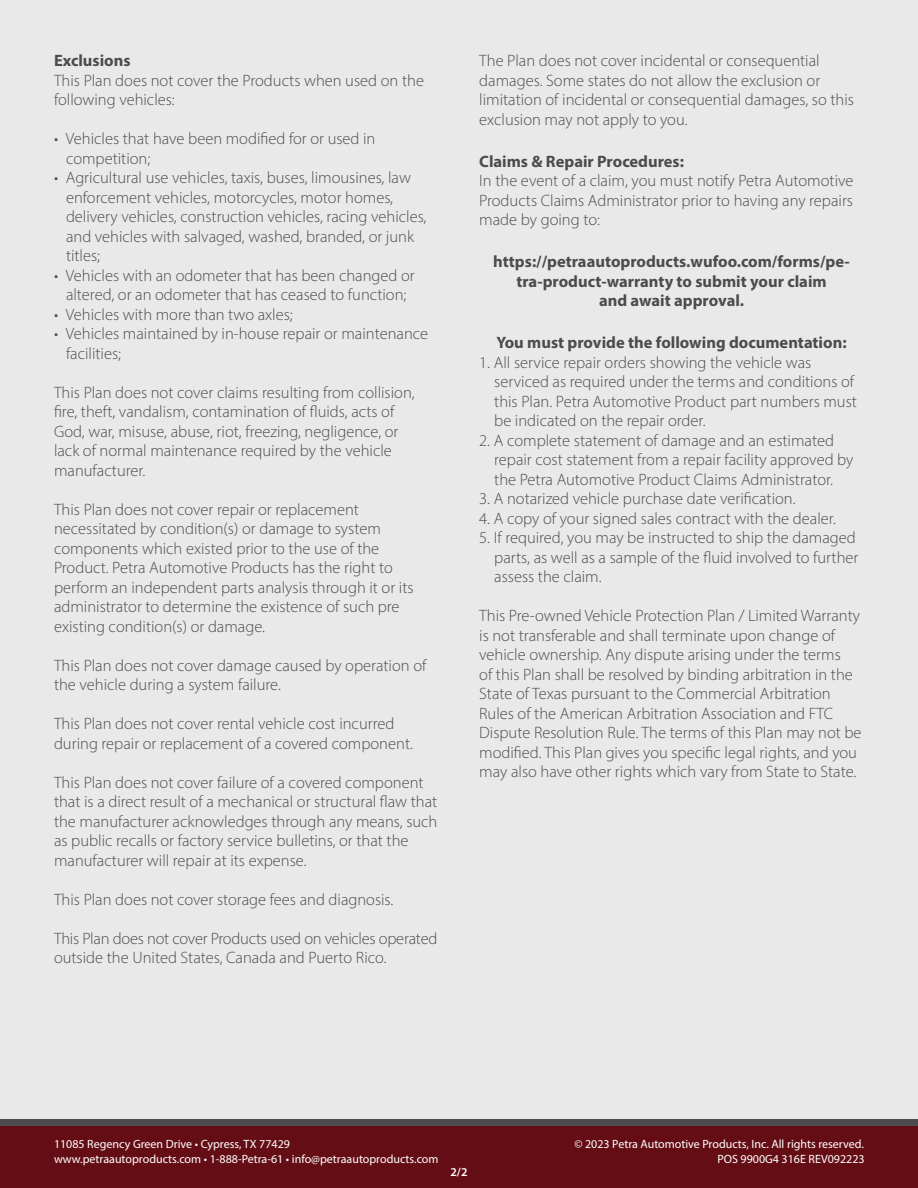
<style>
.page{position:relative;width:918px;height:1188px;background:#fff}
.page>*{position:absolute;margin:0;border:0;box-sizing:border-box;transform-origin:0 0}
.Body_Bullet_Copy{font:300 16.5px/19.5px "Myriad Pro";color:#4d4c4c}
.body_Copy{font:300 16.5px/19.5px "Myriad Pro";color:#4d4c4c}
.Body_Sub_Header{font:700 16.5px/19.5px "Myriad Pro";color:#4d4c4c;text-align:center}
.t1{font:12px/14.4px "Myriad Pro";color:#fff}
.t2{font:600 12px "Myriad Pro";color:#fff}
</style>
<div class="page">
<div style="left:0;top:0;width:918px;height:1138px;background:#e9e9e9"></div>
<div style="left:0;top:1125px;width:918px;height:63px;background:#640d14"></div>
<div style="left:0;top:1119px;width:918px;height:6px;background:#4d4c4c"></div>
<p class="Body_Sub_Header" style="left:54px;top:51px;width:78px">Exclusions</p>
<p class="body_Copy" style="left:54px;top:70px;width:372px">This Plan does not cover the Products when used on the</p>
<p class="body_Copy" style="left:54px;top:90px;width:122px">following vehicles:</p>
<p class="Body_Bullet_Copy" style="left:66px;top:129px;width:311px;text-indent:-12px">• Vehicles that have been modified for or used in competition;</p>
<p class="Body_Bullet_Copy" style="left:66px;top:168px;width:362px;text-indent:-12px">• Agricultural use vehicles, taxis, buses, limousines, law enforcement vehicles, motorcycles, motor homes, delivery vehicles, construction vehicles, racing vehicles, and vehicles with salvaged, washed, branded, or junk titles;</p>
<p class="Body_Bullet_Copy" style="left:54px;top:265px;width:362px;text-align:center">• Vehicles with an odometer that has been changed or altered, or an odometer that has ceased to function;</p>
<p class="Body_Bullet_Copy" style="left:54px;top:304px;width:240px">• Vehicles with more than two axles;</p>
<p class="Body_Bullet_Copy" style="left:66px;top:324px;width:364px;text-indent:-12px">• Vehicles maintained by in-house repair or maintenance facilities;</p>
<p class="Body_Bullet_Copy" style="left:54px;top:382px;width:362px">This Plan does not cover claims resulting from collision,</p>
<p class="Body_Bullet_Copy" style="left:54px;top:402px;width:342px">fire, theft, vandalism, contamination of fluids, acts of</p>
<p class="Body_Bullet_Copy" style="left:54px;top:421px;width:346px">God, war, misuse, abuse, riot, freezing, negligence, or</p>
<p class="Body_Bullet_Copy" style="left:54px;top:441px;width:339px">lack of normal maintenance required by the vehicle</p>
<p class="Body_Bullet_Copy" style="left:54px;top:460px;width:93px">manufacturer.</p>
<p class="Body_Bullet_Copy" style="left:54px;top:499px;width:307px">This Plan does not cover repair or replacement</p>
<p class="Body_Bullet_Copy" style="left:54px;top:519px;width:328px">necessitated by condition(s) or damage to system</p>
<p class="Body_Bullet_Copy" style="left:54px;top:538px;width:327px">components which existed prior to the use of the</p>
<p class="Body_Bullet_Copy" style="left:54px;top:558px;width:340px">Product. Petra Automotive Products has the right to</p>
<p class="Body_Bullet_Copy" style="left:54px;top:577px;width:361px">perform an independent parts analysis through it or its</p>
<p class="Body_Bullet_Copy" style="left:54px;top:597px;width:347px">administrator to determine the existence of such pre</p>
<p class="Body_Bullet_Copy" style="left:54px;top:616px;width:213px">existing condition(s) or damage.</p>
<p class="body_Copy" style="left:54px;top:655px;width:374px">This Plan does not cover damage caused by operation of the vehicle during a system failure.</p>
<p class="body_Copy" style="left:54px;top:714px;width:360px">This Plan does not cover rental vehicle cost incurred during repair or replacement of a covered component.</p>
<p class="body_Copy" style="left:54px;top:772px;width:385px">This Plan does not cover failure of a covered component that is a direct result of a mechanical or structural flaw that the manufacturer acknowledges through any means, such as public recalls or factory service bulletins, or that the manufacturer will repair at its expense.</p>
<p class="body_Copy" style="left:54px;top:889px;width:341px">This Plan does not cover storage fees and diagnosis.</p>
<p class="body_Copy" style="left:54px;top:928px;width:385px">This Plan does not cover Products used on vehicles operated outside the United States, Canada and Puerto Rico.</p>
<p class="Body_Bullet_Copy" style="left:479px;top:51px;width:342px">The Plan does not cover incidental or consequential</p>
<p class="Body_Bullet_Copy" style="left:479px;top:70px;width:343px">damages. Some states do not allow the exclusion or</p>
<p class="Body_Bullet_Copy" style="left:479px;top:90px;width:376px">limitation of incidental or consequential damages, so this</p>
<p class="Body_Bullet_Copy" style="left:479px;top:109px;width:210px">exclusion may not apply to you.</p>
<p class="Body_Sub_Header" style="left:479px;top:151px;width:206px">Claims &amp; Repair Procedures:</p>
<p class="body_Copy" style="left:479px;top:171px;width:376px">In the event of a claim, you must notify Petra Automotive</p>
<p class="body_Copy" style="left:479px;top:190px;width:375px">Products Claims Administrator prior to having any repairs</p>
<p class="body_Copy" style="left:479px;top:210px;width:122px">made by going to:</p>
<p class="Body_Sub_Header" style="left:493px;top:252px;width:358px">https://petraautoproducts.wufoo.com/forms/pe&shy;tra-product-warranty to submit your claim</p>
<p class="Body_Sub_Header" style="left:599px;top:291px;width:147px">and await approval.</p>
<p class="Body_Sub_Header" style="left:497px;top:333px;width:352px">You must provide the following documentation:</p>
<p class="Body_Bullet_Copy" style="left:479px;top:352px;width:334px">1. All service repair orders showing the vehicle was</p>
<p class="Body_Bullet_Copy" style="left:494px;top:372px;width:362px">serviced as required under the terms and conditions of</p>
<p class="Body_Bullet_Copy" style="left:494px;top:391px;width:364px">this Plan. Petra Automotive Product part numbers must</p>
<p class="Body_Bullet_Copy" style="left:494px;top:411px;width:213px">be indicated on the repair order.</p>
<p class="Body_Bullet_Copy" style="left:479px;top:430px;width:356px">2. A complete statement of damage and an estimated</p>
<p class="Body_Bullet_Copy" style="left:494px;top:450px;width:361px">repair cost statement from a repair facility approved by</p>
<p class="Body_Bullet_Copy" style="left:494px;top:469px;width:340px">the Petra Automotive Product Claims Administrator.</p>
<p class="Body_Bullet_Copy" style="left:479px;top:489px;width:318px">3. A notarized vehicle purchase date verification.</p>
<p class="Body_Bullet_Copy" style="left:479px;top:508px;width:358px">4. A copy of your signed sales contract with the dealer.</p>
<p class="Body_Bullet_Copy" style="left:479px;top:528px;width:378px">5. If required, you may be instructed to ship the damaged</p>
<p class="Body_Bullet_Copy" style="left:494px;top:547px;width:366px">parts, as well as a sample of the fluid involved to further</p>
<p class="Body_Bullet_Copy" style="left:494px;top:567px;width:109px">assess the claim.</p>
<p class="body_Copy" style="left:479px;top:606px;width:382px">This Pre-owned Vehicle Protection Plan / Limited Warranty</p>
<p class="body_Copy" style="left:479px;top:625px;width:357px">is not transferable and shall terminate upon change of</p>
<p class="body_Copy" style="left:479px;top:645px;width:363px">vehicle ownership. Any dispute arising under the terms</p>
<p class="body_Copy" style="left:479px;top:664px;width:375px">of this Plan shall be resolved by binding arbitration in the</p>
<p class="body_Copy" style="left:479px;top:684px;width:353px">State of Texas pursuant to the Commercial Arbitration</p>
<p class="body_Copy" style="left:479px;top:703px;width:355px">Rules of the American Arbitration Association and FTC</p>
<p class="body_Copy" style="left:479px;top:723px;width:384px">Dispute Resolution Rule. The terms of this Plan may not be</p>
<p class="body_Copy" style="left:479px;top:742px;width:379px">modified. This Plan gives you specific legal rights, and you</p>
<p class="body_Copy" style="left:479px;top:762px;width:379px">may also have other rights which vary from State to State.</p>
<p class="t1" style="left:54px;top:1137px;width:386px">11085 Regency Green Drive • Cypress, TX 77429 www.petraautoproducts.com • 1-888-Petra-61 • info@petraautoproducts.com</p>
<p class="t2" style="left:451px;top:1164px;width:18px">2/2</p>
<p class="t1" style="left:574px;top:1137px;width:291px">© 2023 Petra Automotive Products, Inc. All rights reserved.</p>
<p class="t1" style="left:717px;top:1151px;width:149px">POS 9900G4 316E REV092223</p>
</div>
